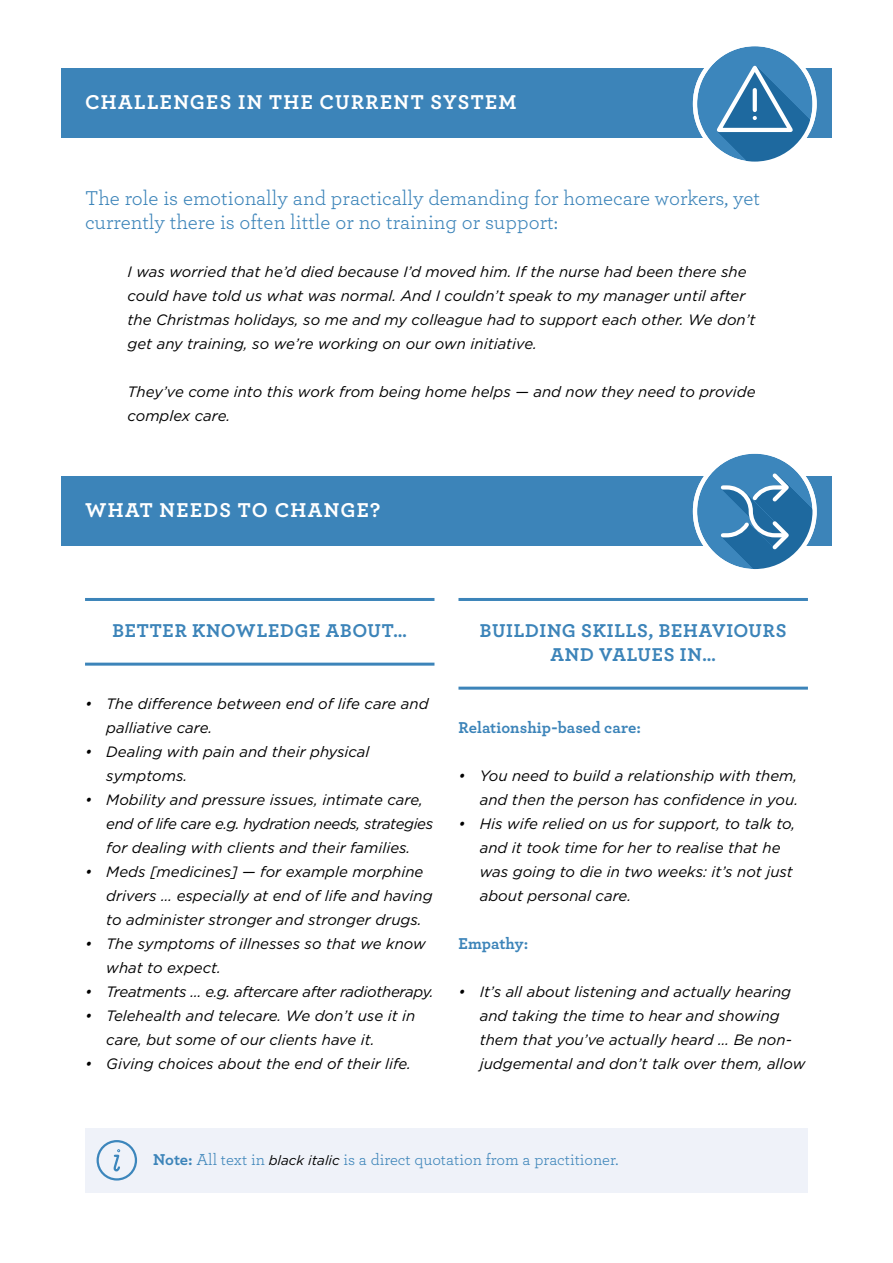
<style>
.page{position:relative;width:893px;height:1263px;background:#fff}
.page>*{position:absolute;margin:0;border:0;box-sizing:border-box;transform-origin:0 0}
.highlighted{font:21px/24px "Archer";color:#3c84b9}
.Heading_1{font:700 21px "Archer";letter-spacing:.065em;color:#fff}
.Heading_2{font:700 19.5px/24px "Archer";letter-spacing:.035em;color:#3c84b9;text-align:center}
.Notes{font:16.5px "Archer";color:#3c84b9}
.Heading_3{font:700 16.5px "Archer";color:#3c84b9}
.t1{font:italic 15px/24px "Gotham";color:#000}
.t2{font:italic 15px "Gotham";letter-spacing:-.02em;color:#000}
.s1{font-weight:700}
.s2{font-family:"Gotham";font-style:italic;font-size:13.5px;color:#000}
</style>
<div class="page">
<div style="left:61px;top:68px;width:771px;height:69px;background:#3c84b9"></div>
<hr style="left:85px;top:598px;width:349px;height:3px;background:#3c84b9">
<hr style="left:85px;top:663px;width:349px;height:3px;background:#3c84b9">
<div style="left:61px;top:476px;width:771px;height:69px;background:#3c84b9"></div>
<div style="left:85px;top:1128px;width:723px;height:64px;background:#eff2f9"></div>
<div style="left:695px;top:452px;width:120px;height:119px;background:#3c86bc;border-radius:50%"></div>
<svg style="left:719px;top:469px;width:96px;height:99px"></svg>
<div style="left:693px;top:449px;width:124px;height:124px;border:4px solid #fff;border-radius:50%"></div>
<svg style="left:695px;top:44px;width:120px;height:120px;fill:#3c86bc"></svg>
<svg style="left:712px;top:62px;width:103px;height:99px"></svg>
<div style="left:693px;top:42px;width:124px;height:124px;border:4px solid #fff;border-radius:50%"></div>
<div style="left:97px;top:1140px;width:40px;height:40px;border:2px solid #3c86bc;border-radius:50%"></div>
<svg style="left:113px;top:1149px;width:8px;height:23px"></svg>
<hr style="left:458px;top:598px;width:350px;height:3px;background:#3c84b9">
<hr style="left:458px;top:687px;width:350px;height:3px;background:#3c84b9">
<p class="Heading_1" style="left:85px;top:85px;width:433px">CHALLENGES IN THE CURRENT SYSTEM</p>
<p class="highlighted" style="left:85px;top:185px;width:677px">The role is emotionally and practically demanding for homecare workers, yet currently there is often little or no training or support:</p>
<p class="t1" style="left:128px;top:259px;width:630px">I was worried that he’d died because I’d moved him. If the nurse had been there she could have told us what was normal. And I couldn’t speak to my manager until after the Christmas holidays, so me and my colleague had to support each other. We don’t get any training, so we’re working on our own initiative.</p>
<p class="t1" style="left:128px;top:379px;width:629px">They’ve come into this work from being home helps — and now they need to provide complex care.</p>
<p class="Heading_1" style="left:85px;top:493px;width:297px">WHAT NEEDS TO CHANGE?</p>
<p class="Heading_2" style="left:113px;top:617px;width:296px">BETTER KNOWLEDGE ABOUT…</p>
<p class="t1" style="left:106px;top:691px;width:324px;text-indent:-21px">• The difference between end of life care and palliative care.</p>
<p class="t1" style="left:106px;top:739px;width:265px;text-indent:-21px">• Dealing with pain and their physical symptoms.</p>
<p class="t1" style="left:106px;top:787px;width:328px;text-indent:-21px">• Mobility and pressure issues, intimate care, end of life care e.g. hydration needs, strategies for dealing with clients and their families.</p>
<p class="t1" style="left:106px;top:859px;width:328px;text-indent:-21px">• Meds [medicines] — for example morphine drivers … especially at end of life and having to administer stronger and stronger drugs.</p>
<p class="t1" style="left:106px;top:931px;width:321px;text-indent:-21px">• The symptoms of illnesses so that we know what to expect.</p>
<p class="t2" style="left:85px;top:982px;width:350px">• Treatments … e.g. aftercare after radiotherapy.</p>
<p class="t1" style="left:106px;top:1003px;width:311px;text-indent:-21px">• Telehealth and telecare. We don’t use it in care, but some of our clients have it.</p>
<p class="t1" style="left:85px;top:1051px;width:328px">• Giving choices about the end of their life.</p>
<p class="Heading_2" style="left:480px;top:617px;width:308px">BUILDING SKILLS, BEHAVIOURS<br>AND VALUES IN…</p>
<p class="Heading_3" style="left:458px;top:715px;width:184px">Relationship-based care:</p>
<p class="t1" style="left:458px;top:763px;width:341px;text-align:right">• You need to build a relationship with them, and then the person has confidence in you.</p>
<p class="t1" style="left:480px;top:811px;width:317px;text-indent:-21px">• His wife relied on us for support, to talk to, and it took time for her to realise that he was going to die in two weeks: it’s not just about personal care.</p>
<p class="Heading_3" style="left:458px;top:931px;width:71px">Empathy:</p>
<p class="t1" style="left:480px;top:979px;width:327px;text-indent:-21px">• It’s all about listening and actually hearing and taking the time to hear and showing them that you’ve actually heard … Be non&shy;judgemental and don’t talk over them, allow</p>
<p class="Notes" style="left:153px;top:1148px;width:467px"><span class="s1">Note:</span> All text in <span class="s2">black italic</span> is a direct quotation from a practitioner.</p>
</div>
